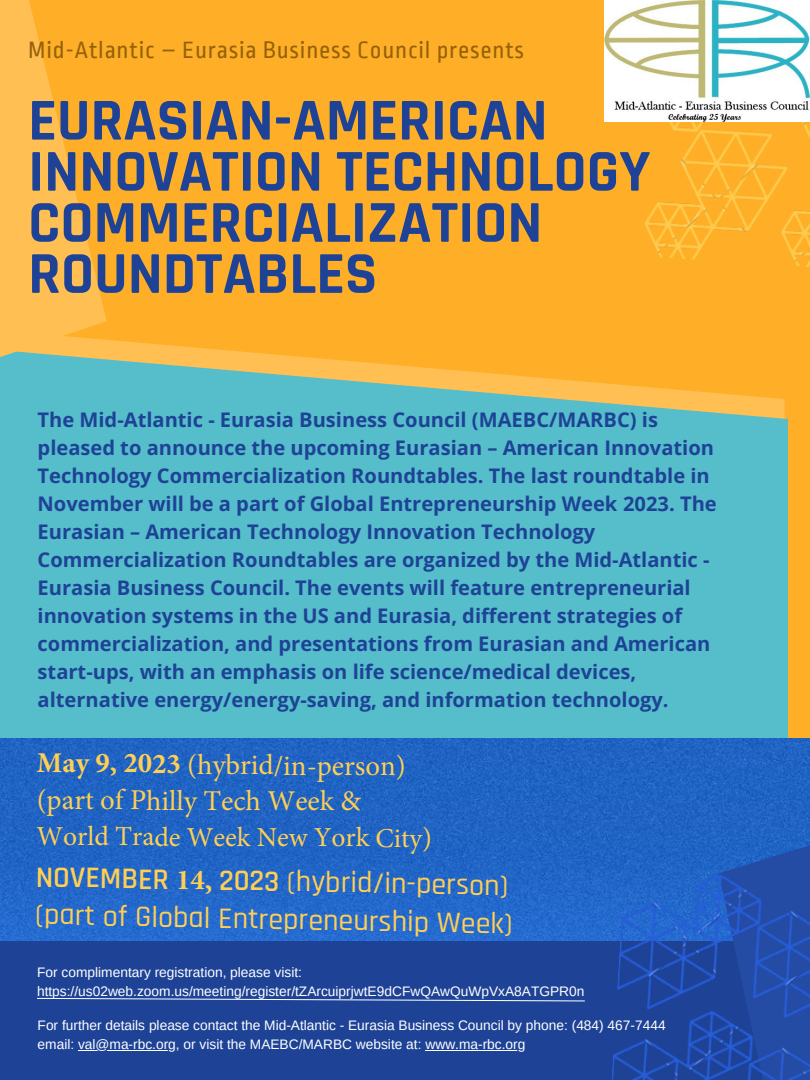
<style>
.page{position:relative;width:810px;height:1080px;background:#ffaf27}
.page>*{position:absolute;margin:0;border:0;box-sizing:border-box;transform-origin:0 0}
.t1{font:700 60px/51.1px "Rajdhani";color:#1e4396}
.t2{font:500 30.19px/35.8px "Rajdhani";letter-spacing:-.005em;color:#ffcf53}
.t3{font:28.75px/35.1px "Minion Pro";letter-spacing:-.005em;color:#ffcf53}
.t4{font:27.5px "Minion Pro";letter-spacing:-.005em;color:#ffcf53}
.t5{font:24.88px "Ropa Sans";letter-spacing:.035em;color:#966209}
.t6{font:700 20.12px/27.9px "Open Sans";color:#1e4396}
.t7{font:13.75px/19.2px "Arimo";color:#fff}
.s1{font-weight:700}
.s2{font-size:28.75px}
.s3{font-weight:600}
.s4{font-family:"Minion Pro";font-weight:700;font-size:28.75px}
.s5{font-family:"Minion Pro";font-weight:700}
</style>
<div class="page">
<div style="left:0;top:746px;width:788px;height:334px;background:#1e4396"></div>
<svg style="left:0;top:348px;width:788px;height:390px;fill:#56bdcb"></svg>
<img style="left:0;top:738px;width:810px;height:203px">
<svg style="left:0;top:0;width:107px;height:357px;fill:#ffbf53"></svg>
<svg style="left:719px;top:845px;width:91px;height:24px"></svg>
<img style="left:645px;top:122px;width:165px;height:145px">
<img style="left:611px;top:869px;width:199px;height:211px">
<img style="left:605px;top:0;width:205px;height:122px">
<hr style="left:78px;top:1050px;width:98px;height:1px;background:#fff">
<hr style="left:425px;top:1050px;width:100px;height:1px;background:#fff">
<svg style="left:37px;top:998px;width:548px;height:3px"></svg>
<p class="t5" style="left:28px;top:37px;width:497px">Mid-Atlantic – Eurasia Business Council presents</p>
<h1 class="t1" style="left:28px;top:97px;width:624px">EURASIAN-AMERICAN<br>INNOVATION TECHNOLOGY<br>COMMERCIALIZATION<br>ROUNDTABLES</h1>
<p class="t6" style="left:38px;top:405px;width:681px">The Mid-Atlantic - Eurasia Business Council (MAEBC/MARBC) is pleased to announce the upcoming Eurasian – American Innovation Technology Commercialization Roundtables. The last roundtable in November will be a part of Global Entrepreneurship Week 2023. The Eurasian – American Technology Innovation Technology Commercialization Roundtables are organized by the Mid-Atlantic - Eurasia Business Council. The events will feature entrepreneurial innovation systems in the US and Eurasia, different strategies of commercialization, and presentations from Eurasian and American start-ups, with an emphasis on life science/medical devices, alternative energy/energy-saving, and information technology.</p>
<h3 class="t3" style="left:37px;top:748px;width:371px"><span class="s1">May 9, 2023</span> (hybrid/in-person) (part of Philly Tech Week &amp;</h3>
<h3 class="t4" style="left:37px;top:819px;width:397px">World Trade Week New York City<span class="s2">)</span></h3>
<h2 class="t2" style="left:35px;top:866px;width:479px"><sup>NOVEMB</sup><span class="s3">ER</span> <span class="s4">14</span><span class="s5">,</span> <span class="s3">2023</span> (hybrid/in-person) (part of Global Entrepreneurship Week)</h2>
<p class="t7" style="left:37px;top:962px;width:549px">For complimentary registration, please visit: https://us02web.zoom.us/meeting/register/tZArcuiprjwtE9dCFwQAwQuWpVxA8ATGPR0n</p>
<p class="t7" style="left:38px;top:1016px;width:630px">For further details please contact the Mid-Atlantic - Eurasia Business Council by phone: (484) 467-7444 email: val@ma-rbc.org, or visit the MAEBC/MARBC website at: www.ma-rbc.org</p>
</div>
